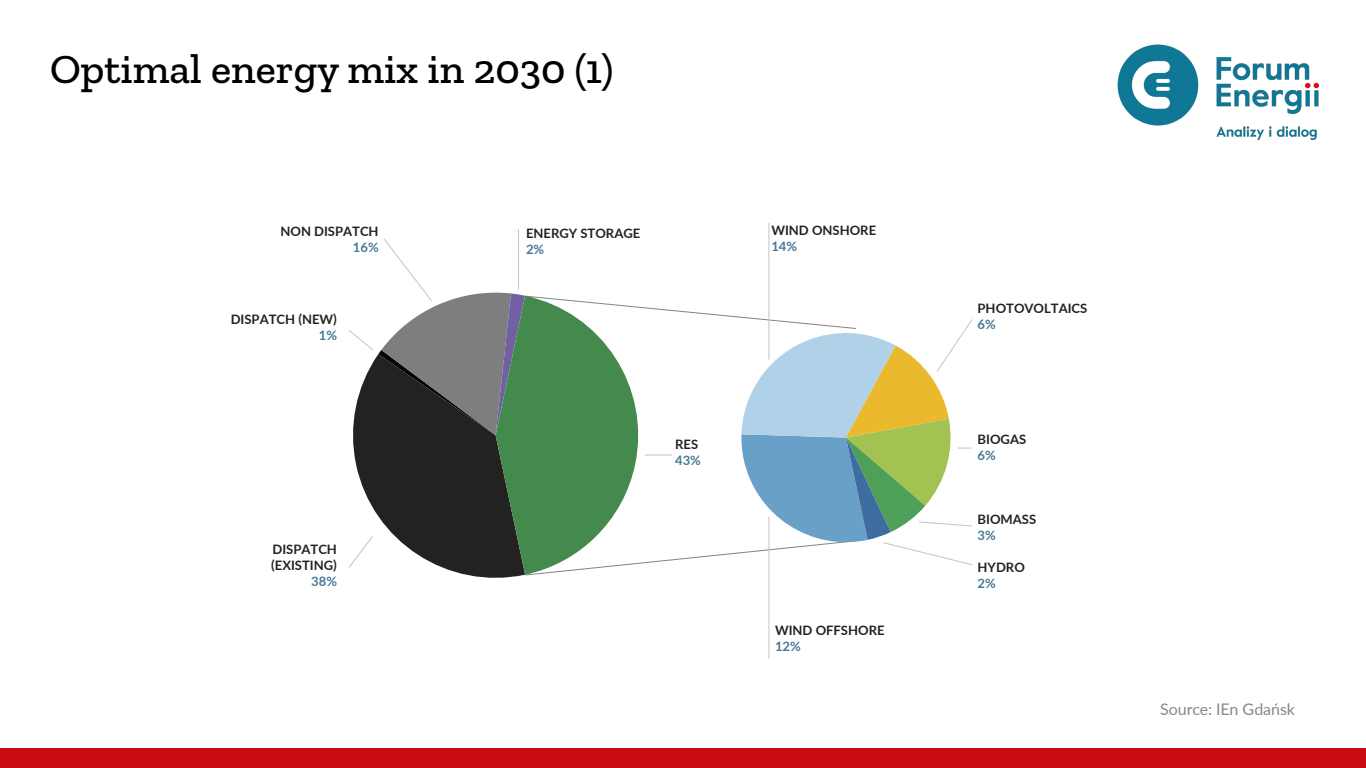
<style>
.page{position:relative;width:1366px;height:768px;background:#fff}
.page>*{position:absolute;margin:0;border:0;box-sizing:border-box;transform-origin:0 0}
.t1{font:500 42px "Zilla Slab";color:#000}
.List_Paragraph{font:16px "Lato";letter-spacing:-.005em;color:#878787}
.t2{font:700 13px/16px "Lato";color:#222221}
.s1{color:#477895}
</style>
<div class="page">
<div style="left:0;top:748px;width:1366px;height:20px;background:#c90c0f"></div>
<img style="left:1117px;top:44px;width:202px;height:96px">
<hr style="left:769px;top:223px;width:1px;height:136px;background:#c4c4c4">
<hr style="left:518px;top:229px;width:1px;height:61px;background:#c4c4c4">
<hr style="left:769px;top:517px;width:1px;height:142px;background:#c4c4c4">
<svg style="left:348px;top:238px;width:624px;height:353px"></svg>
<p class="t1" style="left:50px;top:46px;width:564px">Optimal energy mix in 2030 (1)</p>
<p class="t2" style="left:280px;top:222px;width:100px;text-align:right">NON DISPATCH<br><span class="s1">16%</span></p>
<p class="t2" style="left:526px;top:225px;width:116px">ENERGY STORAGE<br><span class="s1">2%</span></p>
<p class="t2" style="left:231px;top:311px;width:108px;text-align:right">DISPATCH (NEW)<br><span class="s1">1%</span></p>
<p class="t2" style="left:271px;top:541px;width:67px;text-align:right">DISPATCH (EXISTING)<br><span class="s1">38%</span></p>
<p class="t2" style="left:675px;top:435px;width:27px">RES<br><span class="s1">43%</span></p>
<p class="t2" style="left:771px;top:222px;width:106px">WIND ONSHORE<br><span class="s1">14%</span></p>
<p class="t2" style="left:775px;top:622px;width:111px">WIND OFFSHORE<br><span class="s1">12%</span></p>
<p class="t2" style="left:978px;top:300px;width:111px">PHOTOVOLTAICS<br><span class="s1">6%</span></p>
<p class="t2" style="left:978px;top:430px;width:50px">BIOGAS<br><span class="s1">6%</span></p>
<p class="t2" style="left:978px;top:511px;width:60px">BIOMASS<br><span class="s1">3%</span></p>
<p class="t2" style="left:978px;top:558px;width:49px">HYDRO<br><span class="s1">2%</span></p>
<p class="List_Paragraph" style="left:1160px;top:698px;width:136px">Source: IEn Gdańsk</p>
</div>
